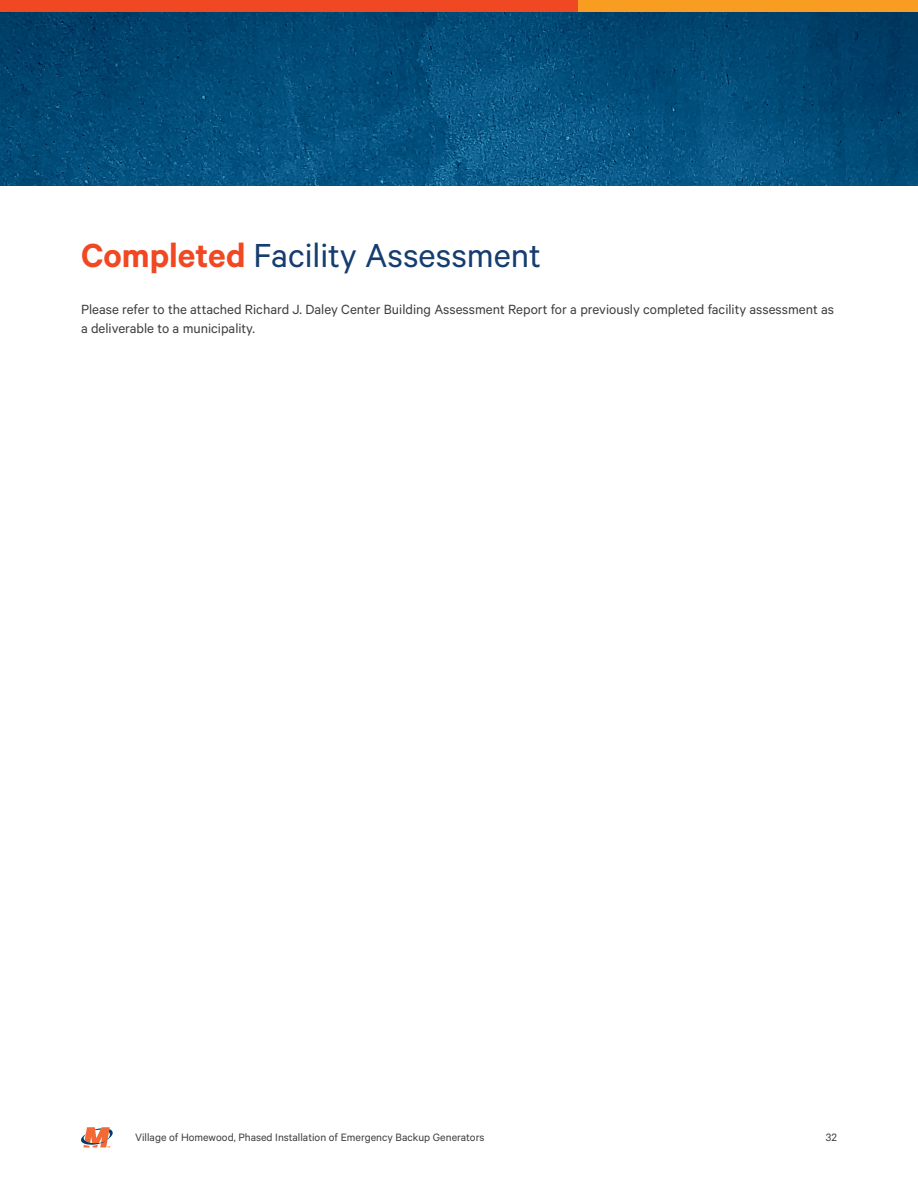
<style>
.page{position:relative;width:918px;height:1188px;background:#fff}
.page>*{position:absolute;margin:0;border:0;box-sizing:border-box;transform-origin:0 0}
.TOC_Listing_HD01{font:37.5px "Calibre";color:#153d6f}
.Text{font:15px/19.5px "Calibre";color:#3e3e3f}
.t1{font:12px "Calibre";color:#3e3e3f}
.s1{font-weight:600;color:#f04822}
</style>
<div class="page">
<div style="left:578px;top:0;width:340px;height:13px;background:#f89d22"></div>
<div style="left:0;top:0;width:578px;height:13px;background:#f04822"></div>
<svg style="left:81px;top:1127px;width:32px;height:21px"></svg>
<img style="left:0;top:13px;width:918px;height:173px">
<p class="TOC_Listing_HD01" style="left:81px;top:234px;width:462px"><span class="s1">Completed</span> Facility Assessment</p>
<p class="Text" style="left:81px;top:299px;width:755px">Please refer to the attached Richard J. Daley Center Building Assessment Report for a previously completed facility assessment as a deliverable to a municipality.</p>
<p class="t1" style="left:135px;top:1131px;width:351px">Village of Homewood, Phased Installation of Emergency Backup Generators</p>
<p class="t1" style="left:826px;top:1131px;width:13px">32</p>
</div>
